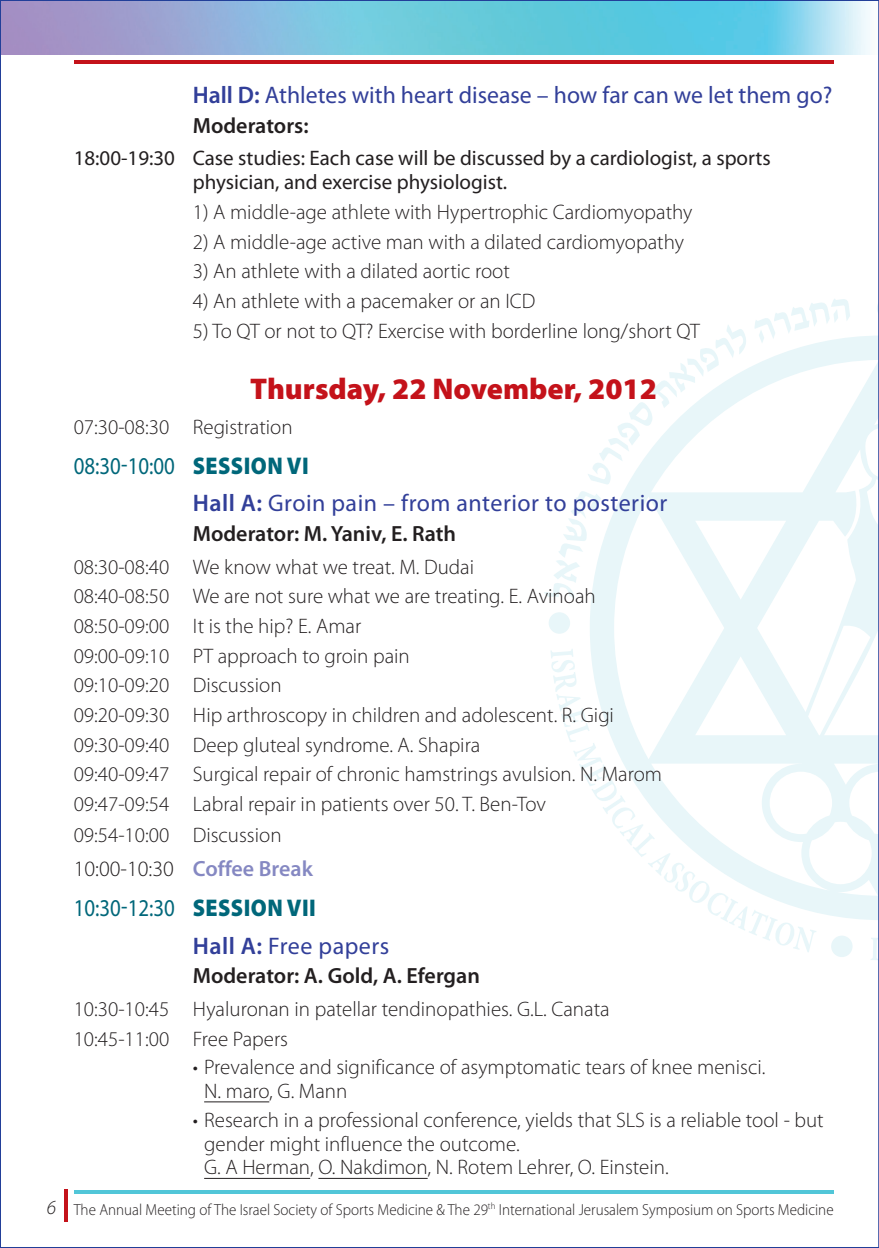
<style>
.page{position:relative;width:879px;height:1248px;background:#fff}
.page>*{position:absolute;margin:0;border:0;box-sizing:border-box;transform-origin:0 0}
.t1{font:900 30px "Myriad Pro";color:#c4121a}
.t2{font:24.2px "Myriad Pro";color:#00677a;scale:.86 1}
.t3{font:24px "Myriad Pro";letter-spacing:.01em;color:#323f99}
.t4{font:600 22px "Myriad Pro";color:#231f20}
.t5{font:300 22px "Myriad Pro";color:#231f20}
.t6{font:300 21px/29.8px "Myriad Pro";color:#231f20}
.t7{font:21px/24px "Myriad Pro";color:#231f20}
.t8{font:italic 300 20px "Myriad Pro";color:#231f20}
.t9{font:300 16px "Myriad Pro";color:#231f20;scale:.94 1}
.s1{font-weight:600}
.s2{font-weight:900}
.s3{font-weight:600;color:#8588c2}
</style>
<div class="page">
<svg style="left:590px;top:336px;width:280px;height:584px"></svg>
<svg style="left:550px;top:648px;width:266px;height:304px"></svg>
<svg style="left:544px;top:299px;width:306px;height:300px"></svg>
<div style="left:831px;top:935px;width:21px;height:22px;background:#e8f6f9;border-radius:50%"></div>
<div style="left:548px;top:612px;width:22px;height:21px;background:#e8f6f9;border-radius:50%"></div>
<img style="left:2px;top:2px;width:868px;height:52px">
<hr style="left:74px;top:60px;width:759px;height:4px;background:#c4121a">
<hr style="left:74px;top:1190px;width:759px;height:3px;background:#51c6d8">
<hr style="left:64px;top:1189px;width:4px;height:32px;background:#c4121a">
<hr style="left:204px;top:1101px;width:65px;height:1px;background:#231f20">
<hr style="left:204px;top:1177px;width:106px;height:1px;background:#231f20">
<hr style="left:318px;top:1177px;width:110px;height:1px;background:#231f20">
<svg style="left:870px;top:0;width:9px;height:1247px"></svg>
<p class="t8" style="left:47px;top:1194px;width:11px">6</p>
<p class="t3" style="left:193px;top:80px;width:641px"><span class="s1">Hall D:</span> Athletes with heart disease – how far can we let them go?</p>
<p class="t4" style="left:193px;top:111px;width:117px">Moderators:</p>
<p class="t7" style="left:193px;top:146px;width:579px;text-indent:-119px">18:00-19:30 Case studies: Each case will be discussed by a cardiologist, a sports physician, and exercise physiologist.</p>
<p class="t6" style="left:193px;top:197px;width:501px">1) A middle-age athlete with Hypertrophic Cardiomyopathy</p>
<p class="t6" style="left:193px;top:226px;width:493px">2) A middle-age active man with a dilated cardiomyopathy</p>
<p class="t6" style="left:193px;top:256px;width:319px">3) An athlete with a dilated aortic root</p>
<p class="t6" style="left:193px;top:286px;width:344px">4) An athlete with a pacemaker or an ICD</p>
<p class="t6" style="left:193px;top:315px;width:508px">5) To QT or not to QT? Exercise with borderline long/short QT</p>
<h1 class="t1" style="left:250px;top:368px;width:408px">Thursday, 22 November, 2012</h1>
<p class="t6" style="left:74px;top:412px;width:220px">07:30-08:30 Registration</p>
<p class="t2" style="left:74px;top:451px;width:275px">08:30-10:00 <span class="s2">SESSION VI</span></p>
<p class="t3" style="left:193px;top:488px;width:476px"><span class="s1">Hall A:</span> Groin pain – from anterior to posterior</p>
<p class="t4" style="left:193px;top:519px;width:265px">Moderator: M. Yaniv, E. Rath</p>
<p class="t6" style="left:74px;top:551px;width:590px">08:30-08:40 We know what we treat. M. Dudai<br>08:40-08:50 We are not sure what we are treating. E. Avinoah 08:50-09:00 It is the hip? E. Amar<br>09:00-09:10 PT approach to groin pain<br>09:10-09:20 Discussion<br>09:20-09:30 Hip arthroscopy in children and adolescent. R. Gigi 09:30-09:40 Deep gluteal syndrome. A. Shapira<br>09:40-09:47 Surgical repair of chronic hamstrings avulsion. N. Marom 09:47-09:54 Labral repair in patients over 50. T. Ben-Tov<br>09:54-10:00 Discussion</p>
<p class="t5" style="left:74px;top:855px;width:241px">10:00-10:30 <span class="s3">Coffee Break</span></p>
<p class="t2" style="left:74px;top:893px;width:283px">10:30-12:30 <span class="s2">SESSION VII</span></p>
<p class="t3" style="left:193px;top:930px;width:198px"><span class="s1">Hall A:</span> Free papers</p>
<p class="t4" style="left:193px;top:961px;width:289px">Moderator: A. Gold, A. Efergan</p>
<p class="t6" style="left:74px;top:993px;width:537px">10:30-10:45 Hyaluronan in patellar tendinopathies. G.L. Canata<br>10:45-11:00 Free Papers</p>
<p class="t6" style="left:204px;top:1055px;width:563px;line-height:23.6px;text-indent:-11px">• Prevalence and significance of asymptomatic tears of knee menisci.<br>N. maro, G. Mann</p>
<p class="t6" style="left:204px;top:1108px;width:621px;line-height:23.6px;text-indent:-11px">• Research in a professional conference, yields that SLS is a reliable tool - but gender might influence the outcome.<br>G. A Herman, O. Nakdimon, N. Rotem Lehrer, O. Einstein.</p>
<p class="t9" style="left:74px;top:1199px;width:810px">The Annual Meeting of The Israel Society of Sports Medicine &amp; The 29<sup>th</sup> International Jerusalem Symposium on Sports Medicine</p>
</div>
